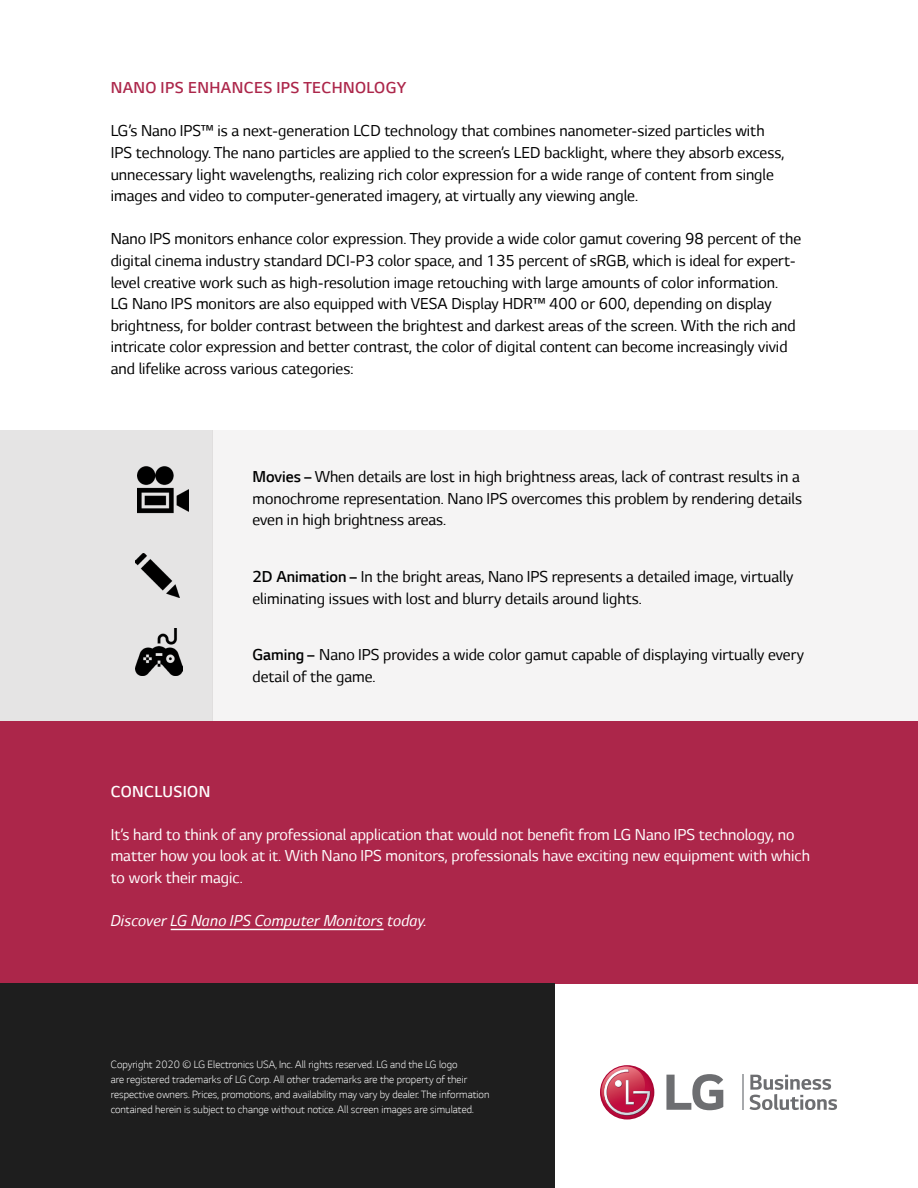
<style>
.page{position:relative;width:918px;height:1188px;background:#fff}
.page>*{position:absolute;margin:0;border:0;box-sizing:border-box;transform-origin:0 0}
.t1{font:18px/21.6px "LG Smart";color:#000}
.t2{font:18px/21.6px "LG Smart";color:#fff}
.t3{font:italic 18px "LG Smart";color:#fff}
.t4{font:300 18px "LG Smart";letter-spacing:.02em;color:#ac264a}
.t5{font:300 18px "LG Smart";letter-spacing:.02em;color:#fff}
.t6{font:300 12px/15px "LG Smart";color:#fff}
.s1{font-weight:300}
</style>
<div class="page">
<div style="left:213px;top:430px;width:705px;height:291px;background:#f5f4f4"></div>
<div style="left:0;top:430px;width:213px;height:291px;background:#e5e4e4"></div>
<div style="left:0;top:721px;width:918px;height:263px;background:#ac264a"></div>
<hr style="left:171px;top:929px;width:213px;height:1px;background:#fff">
<div style="left:0;top:984px;width:554px;height:204px;background:#1e1e1e"></div>
<img style="left:137px;top:466px;width:52px;height:48px">
<img style="left:136px;top:553px;width:44px;height:44px">
<img style="left:136px;top:628px;width:47px;height:47px">
<svg style="left:750px;top:1075px;width:87px;height:35px"></svg>
<svg style="left:666px;top:1074px;width:57px;height:36px"></svg>
<svg style="left:600px;top:1065px;width:54px;height:55px"></svg>
<svg style="left:600px;top:1066px;width:51px;height:50px"></svg>
<hr style="left:742px;top:1075px;width:2px;height:35px;background:#a7a9ac">
<p class="t4" style="left:111px;top:78px;width:297px">NANO IPS ENHANCES IPS TECHNOLOGY</p>
<p class="t1" style="left:111px;top:120px;width:675px">LG’s Nano IPS™ is a next-generation LCD technology that combines nanometer-sized particles with IPS technology. The nano particles are applied to the screen’s LED backlight, where they absorb excess, unnecessary light wavelengths, realizing rich color expression for a wide range of content from single images and video to computer-generated imagery, at virtually any viewing angle.</p>
<p class="t1" style="left:111px;top:228px;width:692px">Nano IPS monitors enhance color expression. They provide a wide color gamut covering 98 percent of the digital cinema industry standard DCI-P3 color space, and 135 percent of sRGB, which is ideal for expert&shy;level creative work such as high-resolution image retouching with large amounts of color information.<br>LG Nano IPS monitors are also equipped with VESA Display HDR™ 400 or 600, depending on display brightness, for bolder contrast between the brightest and darkest areas of the screen. With the rich and intricate color expression and better contrast, the color of digital content can become increasingly vivid and lifelike across various categories:</p>
<p class="t1" style="left:252px;top:466px;width:551px;text-align:justify"><span class="s1">Movies –</span> When details are lost in high brightness areas, lack of contrast results in a monochrome representation. Nano IPS overcomes this problem by rendering details even in high brightness areas.</p>
<p class="t1" style="left:252px;top:566px;width:543px"><span class="s1">2D Animation –</span> In the bright areas, Nano IPS represents a detailed image, virtually eliminating issues with lost and blurry details around lights.</p>
<p class="t1" style="left:252px;top:644px;width:553px"><span class="s1">Gaming –</span> Nano IPS provides a wide color gamut capable of displaying virtually every detail of the game.</p>
<p class="t5" style="left:111px;top:781px;width:101px">CONCLUSION</p>
<p class="t2" style="left:111px;top:824px;width:701px">It’s hard to think of any professional application that would not benefit from LG Nano IPS technology, no matter how you look at it. With Nano IPS monitors, professionals have exciting new equipment with which to work their magic.</p>
<p class="t3" style="left:111px;top:911px;width:318px">Discover LG Nano IPS Computer Monitors today.</p>
<p class="t6" style="left:111px;top:1057px;width:380px">Copyright 2020 © LG Electronics USA, Inc. All rights reserved. LG and the LG logo<br>are registered trademarks of LG Corp. All other trademarks are the property of their respective owners. Prices, promotions, and availability may vary by dealer. The information contained herein is subject to change without notice. All screen images are simulated.</p>
</div>
